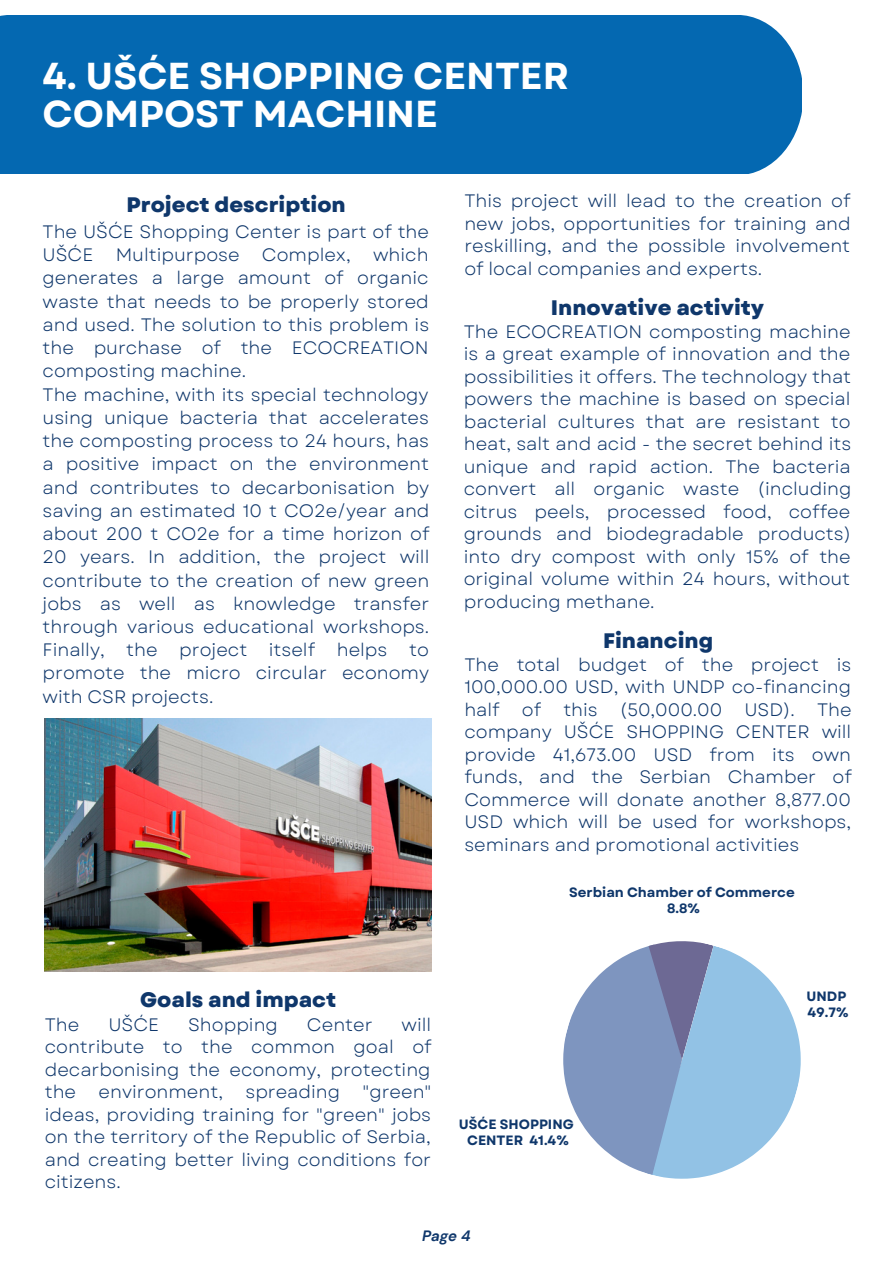
<style>
.page{position:relative;width:893px;height:1264px;background:#fff}
.page>*{position:absolute;margin:0;border:0;box-sizing:border-box;transform-origin:0 0}
.t1{font:700 37.5px/37px "Garet";color:#fff}
.t2{font:800 21px "Garet";color:#0f376b}
.t3{font:18px/22.5px "Garet";color:#0f376b;text-align:justify}
.t4{font:italic 700 15px "DM Sans";color:#0f376b}
.t5{font:700 13.5px/15.8px "Garet";color:#0f376b;text-align:center}
</style>
<div class="page">
<div style="left:0;top:15px;width:802px;height:159px;background:#0468b1"></div>
<svg style="left:563px;top:941px;width:237px;height:237px"></svg>
<img style="left:45px;top:718px;width:386px;height:253px">
<h1 class="t1" style="left:43px;top:58px;width:528px">4. UŠĆE SHOPPING CENTER<br>COMPOST MACHINE</h1>
<p class="t2" style="left:126px;top:189px;width:221px">Project description</p>
<p class="t3" style="left:43px;top:220px;width:388px;line-height:23.2px;text-align:left">The UŠĆE Shopping Center is part of the UŠĆE Multipurpose Complex, which generates a large amount of organic waste that needs to be properly stored and used. The solution to this problem is the purchase of the ECOCREATION composting machine.<br>The machine, with its special technology using unique bacteria that accelerates the composting process to 24 hours, has a positive impact on the environment and contributes to decarbonisation by saving an estimated 10 t CO2e/year and about 200 t CO2e for a time horizon of 20 years. In addition, the project will contribute to the creation of new green jobs as well as knowledge transfer through various educational workshops.<br>Finally, the project itself helps to promote the micro circular economy with CSR projects.</p>
<p class="t3" style="left:464px;top:190px;width:388px">This project will lead to the creation of new jobs, opportunities for training and reskilling, and the possible involvement of local companies and experts.</p>
<p class="t2" style="left:551px;top:293px;width:215px">Innovative activity</p>
<p class="t3" style="left:463px;top:320px;width:389px">The ECOCREATION composting machine is a great example of innovation and the possibilities it offers. The technology that powers the machine is based on special bacterial cultures that are resistant to heat, salt and acid - the secret behind its unique and rapid action. The bacteria convert all organic waste (including citrus peels, processed food, coffee grounds and biodegradable products) into dry compost with only 15% of the original volume within 24 hours, without producing methane.</p>
<p class="t2" style="left:603px;top:626px;width:112px">Financing</p>
<p class="t3" style="left:464px;top:653px;width:389px">The total budget of the project is 100,000.00 USD, with UNDP co-financing half of this (50,000.00 USD). The company UŠĆE SHOPPING CENTER will provide 41,673.00 USD from its own funds, and the Serbian Chamber of Commerce will donate another 8,877.00<br>USD which will be used for workshops, seminars and promotional activities</p>
<p class="t5" style="left:569px;top:884px;width:227px">Serbian Chamber of Commerce<br>8.8%</p>
<p class="t2" style="left:140px;top:984px;width:197px">Goals and impact</p>
<p class="t3" style="left:45px;top:1013px;width:36px">The</p>
<p class="t3" style="left:108px;top:1013px;width:52px">UŠĆE</p>
<p class="t3" style="left:188px;top:1013px;width:91px">Shopping</p>
<p class="t3" style="left:307px;top:1013px;width:67px">Center</p>
<p class="t3" style="left:45px;top:1013px;width:388px;text-indent:357px">will contribute to the common goal of decarbonising the economy, protecting the environment, spreading "green" ideas, providing training for "green" jobs on the territory of the Republic of Serbia, and creating better living conditions for citizens.</p>
<p class="t5" style="left:459px;top:1116px;width:116px">UŠĆE SHOPPING<br>CENTER 41.4%</p>
<p class="t5" style="left:806px;top:988px;width:44px;text-align:left">UNDP<br>49.7%</p>
<p class="t4" style="left:422px;top:1226px;width:50px">Page 4</p>
</div>
